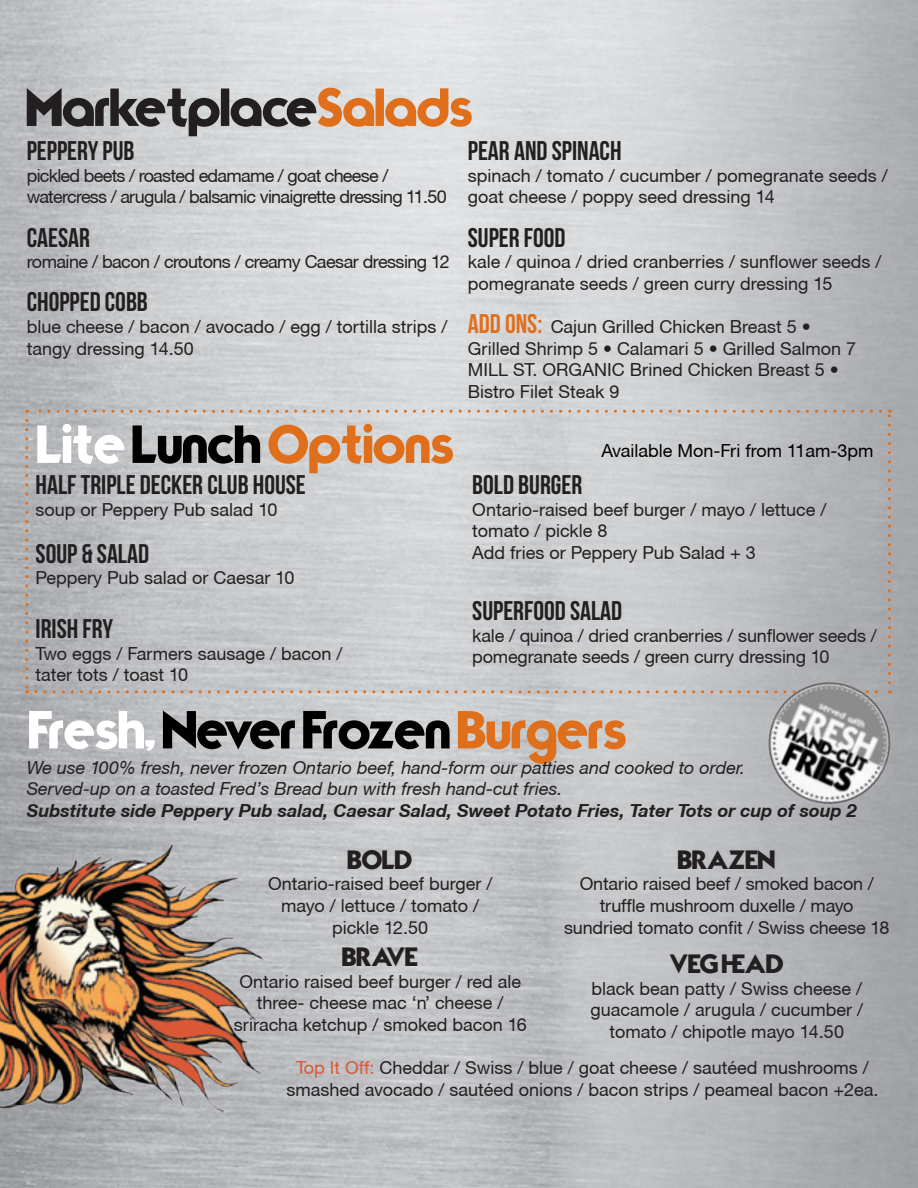
<style>
.page{position:relative;width:918px;height:1188px;background:#fff}
.page>*{position:absolute;margin:0;border:0;box-sizing:border-box;transform-origin:0 0}
.t1{font:54px "Typo Graphica";color:#000}
.t2{font:54px "Typo Graphica";color:#231f20}
.t3{font:54px "Typo Graphica";color:#e06f1c}
.t4{font:27px "Bebas Neue";color:#231f20}
.t5{font:27px "Typo Graphica";color:#231f20}
.t6{font:18px/21.6px "Helvetica Neue CE";color:#231f20}
.t7{font:italic 18px/21.6px "Helvetica Neue CE";color:#231f20}
.t8{font:18px/21.6px "Helvetica Neue CE";letter-spacing:-.04em;color:#231f20}
.t9{font:italic 700 18px "Helvetica Neue CE";color:#231f20}
.t10{font:18px "Helvetica Neue CE";letter-spacing:-.03em;color:#231f20}
.t11{font:18px "Helvetica Neue CE";color:#000}
.s1{color:#e06f1c}
.s2{color:#fff}
.s3{color:#000}
.s4{font-family:"Bebas Neue";font-size:27px;color:#e06f1c}
.s5{color:#da5937}
</style>
<div class="page">
<img style="left:0;top:0;width:918px;height:1188px">
<svg style="left:25px;top:420px;width:3px;height:273px"></svg>
<svg style="left:36px;top:690px;width:702px;height:3px;background:#cab19f"></svg>
<svg style="left:888px;top:410px;width:3px;height:241px"></svg>
<svg style="left:27px;top:410px;width:854px;height:3px;background:#ceb4a2"></svg>
<img style="left:738px;top:651px;width:180px;height:184px">
<img style="left:0;top:825px;width:274px;height:303px">
<h1 class="t2" style="left:27px;top:72px;width:448px">Marketplace<span class="s1">Salads</span></h1>
<h2 class="t4" style="left:27px;top:136px;width:109px">PEPPERY PUB</h2>
<p class="t8" style="left:27px;top:165px;width:421px">pickled beets / roasted edamame / goat cheese / watercress / arugula / balsamic vinaigrette dressing 11.50</p>
<h2 class="t4" style="left:27px;top:223px;width:65px">CAESAR</h2>
<p class="t10" style="left:27px;top:251px;width:424px">romaine / bacon / croutons / creamy Caesar dressing 12</p>
<h2 class="t4" style="left:27px;top:287px;width:123px">CHOPPED COBB</h2>
<p class="t6" style="left:27px;top:316px;width:422px">blue cheese / bacon / avocado / egg / tortilla strips / tangy dressing 14.50</p>
<h1 class="t3" style="left:37px;top:409px;width:418px"><span class="s2">Lite</span><span class="s3">Lunch</span>Options</h1>
<h2 class="t4" style="left:36px;top:470px;width:272px">HALF TRIPLE DECKER CLUB HOUSE</h2>
<p class="t6" style="left:36px;top:499px;width:244px">soup or Peppery Pub salad 10</p>
<h2 class="t4" style="left:36px;top:538px;width:115px">SOUP &amp; SALAD</h2>
<p class="t6" style="left:36px;top:567px;width:260px">Peppery Pub salad or Caesar 10</p>
<h2 class="t4" style="left:36px;top:614px;width:79px">IRISH FRY</h2>
<p class="t6" style="left:36px;top:643px;width:308px">Two eggs / Farmers sausage / bacon / tater tots / toast 10</p>
<h2 class="t4" style="left:468px;top:136px;width:155px">PEAR AND SPINACH</h2>
<p class="t6" style="left:468px;top:165px;width:421px">spinach / tomato / cucumber / pomegranate seeds / goat cheese / poppy seed dressing 14</p>
<h2 class="t4" style="left:468px;top:223px;width:99px">SUPER FOOD</h2>
<p class="t6" style="left:468px;top:251px;width:415px">kale / quinoa / dried cranberries / sunflower seeds / pomegranate seeds / green curry dressing 15</p>
<p class="t6" style="left:468px;top:316px;width:390px"><span class="s4">ADD ONS:</span> Cajun Grilled Chicken Breast 5 • Grilled Shrimp 5 • Calamari 5 • Grilled Salmon 7<br>MILL ST. ORGANIC Brined Chicken Breast 5 • Bistro Filet Steak 9</p>
<p class="t11" style="left:602px;top:440px;width:274px">Available Mon-Fri from 11am-3pm</p>
<h2 class="t4" style="left:472px;top:470px;width:111px">BOLD BURGER</h2>
<p class="t6" style="left:472px;top:499px;width:356px">Ontario-raised beef burger / mayo / lettuce / tomato / pickle 8<br>Add fries or Peppery Pub Salad + 3</p>
<h2 class="t4" style="left:472px;top:596px;width:151px">SUPERFOOD SALAD</h2>
<p class="t6" style="left:472px;top:625px;width:406px">kale / quinoa / dried cranberries / sunflower seeds / pomegranate seeds / green curry dressing 10</p>
<h1 class="t1" style="left:29px;top:695px;width:599px"><span class="s2">Fresh,</span> Never Frozen<span class="s1">Burgers</span></h1>
<p class="t7" style="left:27px;top:757px;width:720px">We use 100% fresh, never frozen Ontario beef, hand-form our patties and cooked to order.<br>Served-up on a toasted Fred’s Bread bun with fresh hand-cut fries.</p>
<p class="t9" style="left:27px;top:800px;width:831px">Substitute side Peppery Pub salad, Caesar Salad, Sweet Potato Fries, Tater Tots or cup of soup 2</p>
<h2 class="t5" style="left:348px;top:842px;width:66px">BOLD</h2>
<p class="t6" style="left:268px;top:873px;width:226px;text-align:center">Ontario-raised beef burger / mayo / lettuce / tomato / pickle 12.50</p>
<h2 class="t5" style="left:342px;top:939px;width:77px">BRAVE</h2>
<p class="t6" style="left:234px;top:971px;width:295px;text-align:center">Ontario raised beef burger / red ale three- cheese mac ‘n’ cheese / sriracha ketchup / smoked bacon 16</p>
<h2 class="t5" style="left:678px;top:842px;width:99px">BRAZEN</h2>
<p class="t6" style="left:564px;top:873px;width:327px;text-align:center">Ontario raised beef / smoked bacon / truffle mushroom duxelle / mayo sundried tomato confit / Swiss cheese 18</p>
<h2 class="t5" style="left:670px;top:946px;width:115px">VEG HEAD</h2>
<p class="t6" style="left:590px;top:978px;width:274px;text-align:center">black bean patty / Swiss cheese / guacamole / arugula / cucumber / tomato / chipotle mayo 14.50</p>
<p class="t6" style="left:286px;top:1057px;width:594px;text-align:center"><span class="s5">Top It Off:</span> Cheddar / Swiss / blue / goat cheese / sautéed mushrooms / smashed avocado / sautéed onions / bacon strips / peameal bacon +2ea.</p>
</div>
